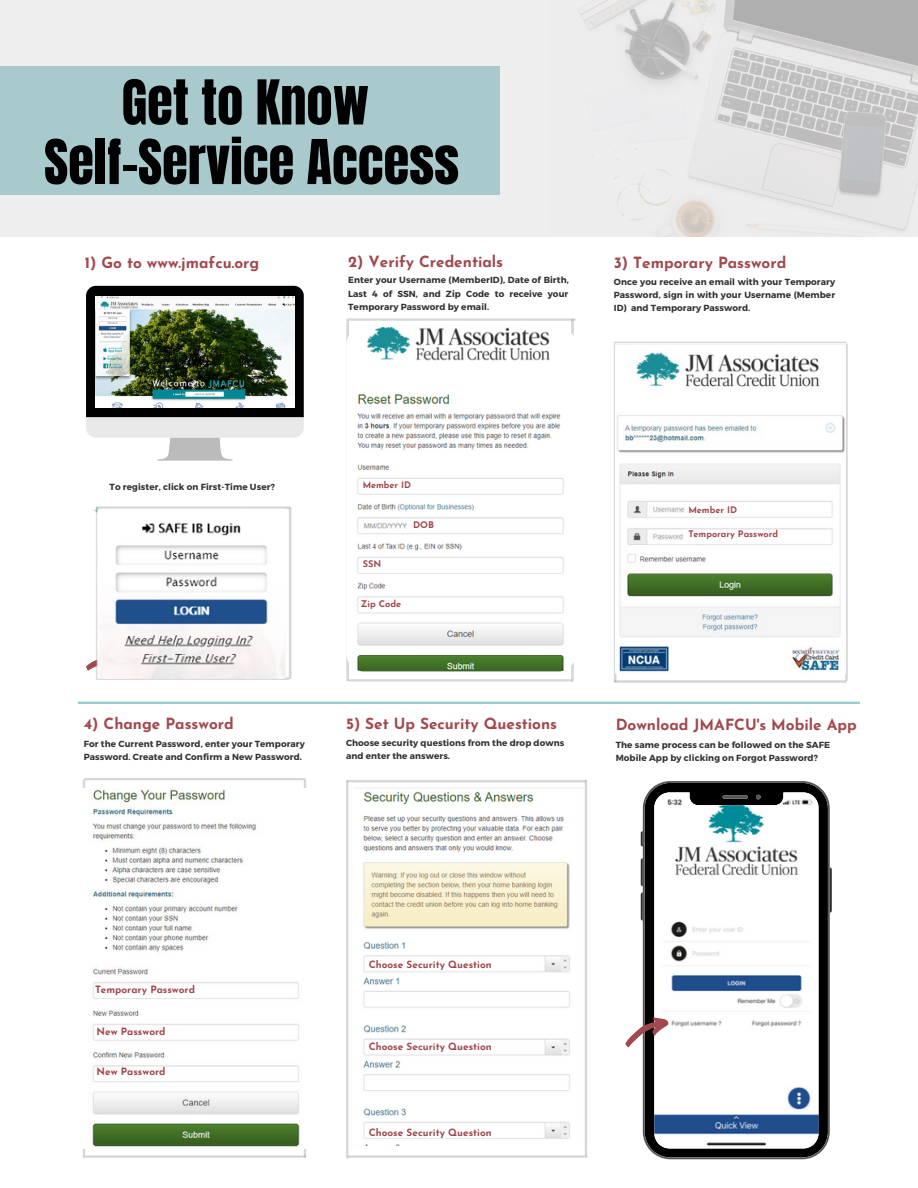
<style>
.page{position:relative;width:918px;height:1188px;background:#fff}
.page>*{position:absolute;margin:0;border:0;box-sizing:border-box;transform-origin:0 0}
.t1{font:52.5px/59.7px "Anton";color:#000;text-align:center}
.t2{font:700 15.45px "Josefin Sans";color:#a1484e}
.t3{font:700 10.05px "Josefin Sans";color:#a1484e}
.t4{font:700 9.15px "Josefin Sans";color:#a1484e}
.t5{font:700 9px "Josefin Sans";color:#a1484e}
.t6{font:700 8.85px/13.4px "Montserrat";letter-spacing:.01em;color:#333}
</style>
<div class="page">
<svg style="left:86px;top:286px;width:218px;height:175px"></svg>
<svg style="left:86px;top:661px;width:11px;height:19px"></svg>
<hr style="left:97px;top:677px;width:191px;height:3px;background:#797a79">
<hr style="left:571px;top:320px;width:3px;height:361px;background:#797a79">
<hr style="left:346px;top:321px;width:3px;height:359px;background:#797a79">
<hr style="left:614px;top:345px;width:2px;height:336px;background:#797a79">
<hr style="left:845px;top:345px;width:3px;height:335px;background:#797a79">
<hr style="left:347px;top:318px;width:228px;height:3px;background:#797a79">
<hr style="left:615px;top:342px;width:231px;height:2px;background:#797a79">
<hr style="left:615px;top:680px;width:231px;height:3px;background:#797a79">
<hr style="left:349px;top:679px;width:222px;height:2px;background:#797a79">
<hr style="left:346px;top:782px;width:2px;height:375px;background:#797a79">
<hr style="left:585px;top:781px;width:2px;height:374px;background:#797a79">
<hr style="left:347px;top:780px;width:239px;height:2px;background:#797a79">
<hr style="left:85px;top:778px;width:219px;height:2px;background:#797a79">
<hr style="left:83px;top:781px;width:2px;height:376px;background:#797a79">
<hr style="left:304px;top:781px;width:2px;height:375px;background:#797a79">
<hr style="left:348px;top:1155px;width:239px;height:3px;background:#797a79">
<hr style="left:86px;top:1155px;width:219px;height:3px;background:#797a79">
<svg style="left:0;top:0;width:918px;height:237px;background:#d0dbdc"></svg>
<img style="left:95px;top:296px;width:199px;height:112px">
<img style="left:93px;top:506px;width:199px;height:173px">
<img style="left:346px;top:327px;width:230px;height:344px;border-radius:17px">
<img style="left:616px;top:343px;width:229px;height:330px">
<img style="left:83px;top:789px;width:223px;height:360px">
<img style="left:354px;top:788px;width:230px;height:358px">
<hr style="left:78px;top:702px;width:782px;height:2px;background:#27929c">
<svg style="left:641px;top:831px;width:2px;height:16px"></svg>
<svg style="left:641px;top:858px;width:2px;height:28px"></svg>
<svg style="left:641px;top:892px;width:2px;height:29px"></svg>
<svg style="left:830px;top:868px;width:2px;height:45px"></svg>
<svg style="left:643px;top:781px;width:187px;height:378px"></svg>
<svg style="left:625px;top:1011px;width:45px;height:44px"></svg>
<h1 class="t1" style="left:44px;top:73px;width:417px">Get to Know<br>Self-Service Access</h1>
<h2 class="t2" style="left:85px;top:257px;width:176px">1) Go to www.jmafcu.org</h2>
<h2 class="t2" style="left:348px;top:256px;width:157px">2) Verify Credentials</h2>
<p class="t6" style="left:348px;top:273px;width:222px;text-align:justify">Enter your Username (MemberID), Date of Birth, Last 4 of SSN, and Zip Code to receive your Temporary Password by email.</p>
<h2 class="t2" style="left:614px;top:257px;width:174px">3) Temporary Password</h2>
<p class="t6" style="left:614px;top:274px;width:223px;text-align:justify">Once you receive an email with your Temporary Password, sign in with your Username (Member ID) and Temporary Password.</p>
<p class="t6" style="left:110px;top:479px;width:167px">To register, click on First-Time User?</p>
<p class="t5" style="left:363px;top:481px;width:50px">Member ID</p>
<p class="t4" style="left:363px;top:560px;width:20px">SSN</p>
<p class="t4" style="left:361px;top:600px;width:42px">Zip Code</p>
<p class="t4" style="left:413px;top:521px;width:22px">DOB</p>
<h2 class="t2" style="left:84px;top:718px;width:151px">4) Change Password</h2>
<p class="t6" style="left:84px;top:737px;width:223px">For the Current Password, enter your Temporary<br>Password. Create and Confirm a New Password.</p>
<h2 class="t2" style="left:346px;top:718px;width:213px">5) Set Up Security Questions</h2>
<p class="t6" style="left:346px;top:736px;width:220px;line-height:12.6px">Choose security questions from the drop downs and enter the answers.</p>
<p class="t5" style="left:688px;top:506px;width:50px">Member ID</p>
<p class="t5" style="left:688px;top:530px;width:91px">Temporary Password</p>
<h2 class="t2" style="left:616px;top:719px;width:243px">Download JMAFCU's Mobile App</h2>
<p class="t6" style="left:616px;top:737px;width:216px">The same process can be followed on the SAFE<br>Mobile App by clicking on Forgot Password?</p>
<p class="t3" style="left:95px;top:985px;width:101px">Temporary Password</p>
<p class="t3" style="left:97px;top:1027px;width:71px">New Password</p>
<p class="t3" style="left:97px;top:1068px;width:71px">New Password</p>
<p class="t3" style="left:369px;top:961px;width:124px">Choose Security Question</p>
<p class="t3" style="left:369px;top:1042px;width:124px">Choose Security Question</p>
<p class="t3" style="left:369px;top:1128px;width:124px">Choose Security Question</p>
</div>
